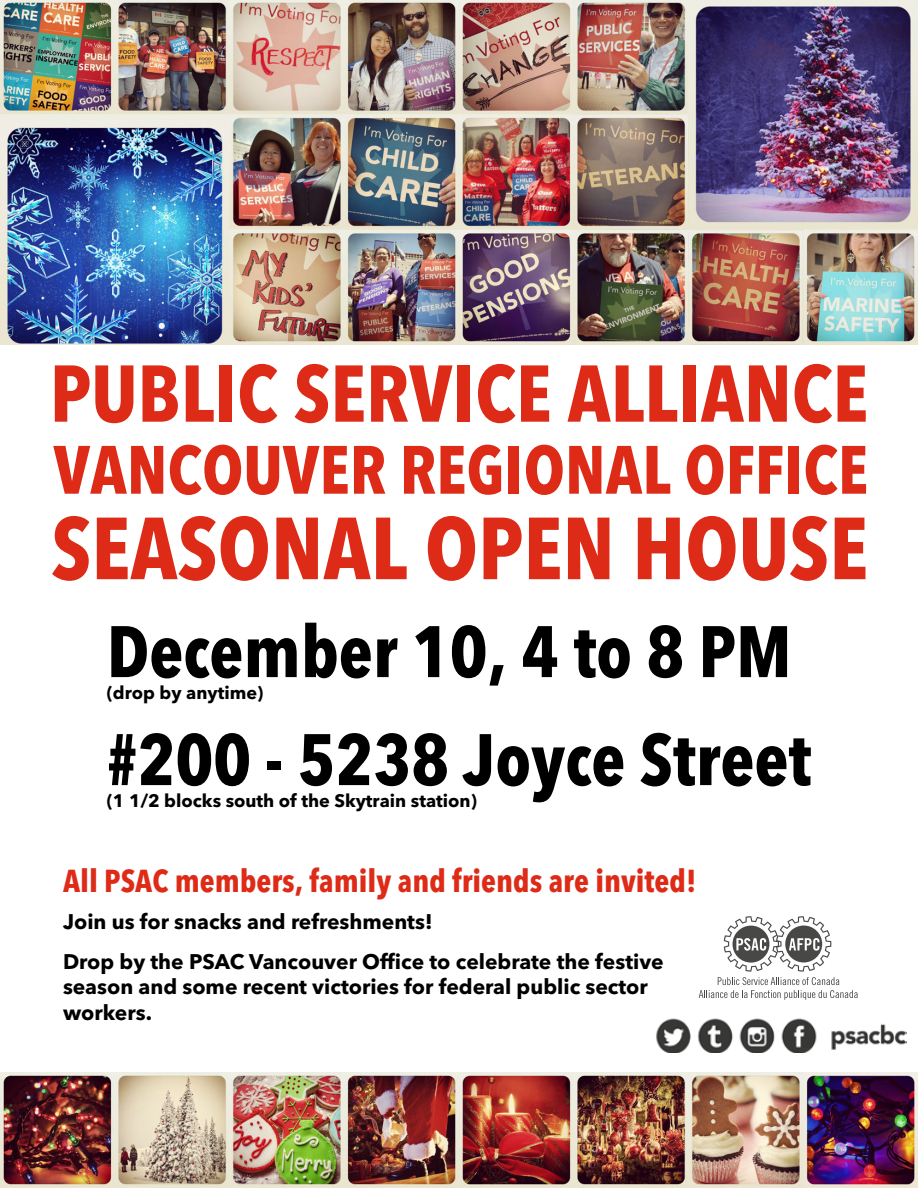
<style>
.page{position:relative;width:918px;height:1188px;background:#fff}
.page>*{position:absolute;margin:0;border:0;box-sizing:border-box;transform-origin:0 0}
.t1{font:700 condensed 87px "Avenir Next LT Pro";color:#de2b17}
.t2{font:700 condensed 79.5px "Avenir Next LT Pro";color:#de2b17}
.t3{font:700 condensed 72px "Avenir Next LT Pro";color:#000}
.t4{font:700 condensed 67.5px "Avenir Next LT Pro";color:#de2b17}
.t5{font:700 condensed 31.5px "Avenir Next LT Pro";color:#de2b17}
.t6{font:700 21px/40.2px "Avenir Next LT Pro";color:#000}
.t7{font:700 18px "Avenir Next LT Pro";color:#000}
</style>
<div class="page">
<svg style="left:699px;top:916px;width:159px;height:84px"></svg>
<img style="left:656px;top:1018px;width:251px;height:35px">
<img style="left:0;top:0;width:918px;height:344px">
<img style="left:0;top:1072px;width:918px;height:116px">
<h2 class="t2" style="left:50px;top:345px;width:820px">PUBLIC SERVICE ALLIANCE</h2>
<h3 class="t4" style="left:53px;top:429px;width:816px">VANCOUVER REGIONAL OFFICE</h3>
<h1 class="t1" style="left:51px;top:495px;width:818px">SEASONAL OPEN HOUSE</h1>
<h3 class="t3" style="left:107px;top:608px;width:686px">December 10, 4 to 8 PM</h3>
<p class="t7" style="left:107px;top:681px;width:158px">(drop by anytime)</p>
<h3 class="t3" style="left:107px;top:716px;width:706px">#200 - 5238 Joyce Street</h3>
<p class="t7" style="left:107px;top:789px;width:372px">(1 1/2 blocks south of the Skytrain station)</p>
<h3 class="t5" style="left:63px;top:861px;width:635px">All PSAC members, family and friends are invited!</h3>
<p class="t6" style="left:63px;top:901px;width:602px">Join us for snacks and refreshments!<br>Drop by the PSAC Vancouver Office to celebrate the festive</p>
<p class="t6" style="left:63px;top:974px;width:586px;line-height:25.2px">season and some recent victories for federal public sector workers.</p>
</div>
